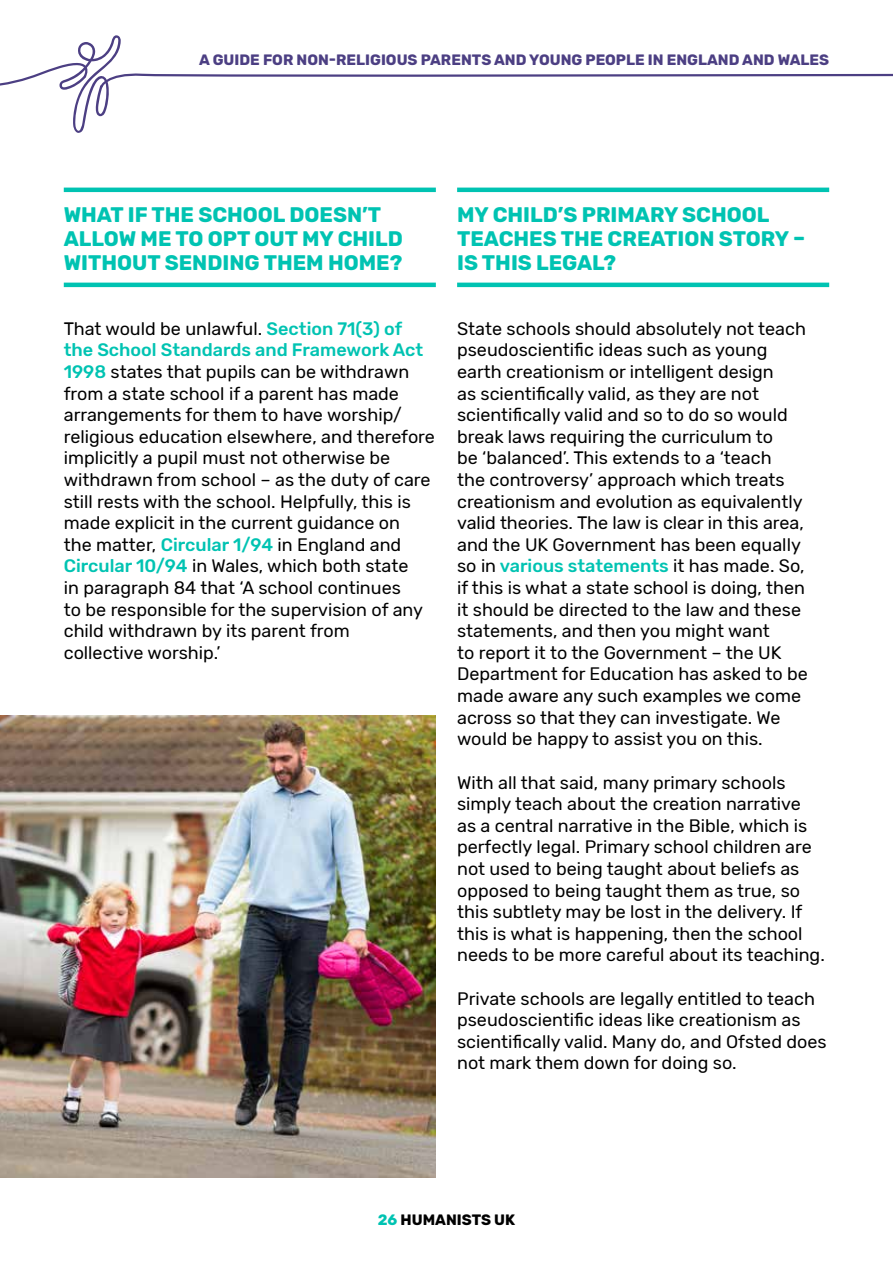
<style>
.page{position:relative;width:893px;height:1263px;background:#fff}
.page>*{position:absolute;margin:0;border:0;box-sizing:border-box;transform-origin:0 0}
.t1{font:700 21px/24px "Rubik";color:#00c3b2}
.t2{font:18px/21.6px "Rubik";color:#000}
.t3{font:700 15px "Rubik";color:#4c3f83}
.t4{font:700 15px "Rubik";color:#000}
.s1{font-weight:500;color:#00c3b2}
.s2{color:#00c3b2}
</style>
<div class="page">
<svg style="left:0;top:35px;width:893px;height:98px"></svg>
<hr style="left:457px;top:188px;width:372px;height:4px;background:#00c3b2">
<hr style="left:457px;top:283px;width:372px;height:4px;background:#00c3b2">
<hr style="left:64px;top:188px;width:372px;height:4px;background:#00c3b2">
<hr style="left:64px;top:283px;width:372px;height:4px;background:#00c3b2">
<img style="left:0;top:715px;width:436px;height:462px">
<p class="t3" style="left:199px;top:51px;width:631px">A GUIDE FOR NON-RELIGIOUS PARENTS AND YOUNG PEOPLE IN ENGLAND AND WALES</p>
<p class="t1" style="left:64px;top:203px;width:341px">WHAT IF THE SCHOOL DOESN’T<br>ALLOW ME TO OPT OUT MY CHILD<br>WITHOUT SENDING THEM HOME?</p>
<p class="t2" style="left:64px;top:318px;width:373px">That would be unlawful. <span class="s1">Section 71(3) of the School Standards and Framework Act 1998</span> states that pupils can be withdrawn from a state school if a parent has made arrangements for them to have worship/ religious education elsewhere, and therefore implicitly a pupil must not otherwise be withdrawn from school – as the duty of care still rests with the school. Helpfully, this is made explicit in the current guidance on<br>the matter, <span class="s1">Circular 1/94</span> in England and <span class="s1">Circular 10/94</span> in Wales, which both state<br>in paragraph 84 that ‘A school continues<br>to be responsible for the supervision of any child withdrawn by its parent from<br>collective worship.’</p>
<p class="t1" style="left:457px;top:203px;width:350px">MY CHILD’S PRIMARY SCHOOL<br>TEACHES THE CREATION STORY –<br>IS THIS LEGAL?</p>
<p class="t2" style="left:457px;top:318px;width:352px">State schools should absolutely not teach pseudoscientific ideas such as young earth creationism or intelligent design<br>as scientifically valid, as they are not scientifically valid and so to do so would break laws requiring the curriculum to<br>be ‘balanced’. This extends to a ‘teach<br>the controversy’ approach which treats creationism and evolution as equivalently valid theories. The law is clear in this area, and the UK Government has been equally so in <span class="s1">various statements</span> it has made. So, if this is what a state school is doing, then it should be directed to the law and these statements, and then you might want<br>to report it to the Government – the UK Department for Education has asked to be made aware any such examples we come across so that they can investigate. We would be happy to assist you on this.</p>
<p class="t2" style="left:457px;top:772px;width:369px">With all that said, many primary schools simply teach about the creation narrative<br>as a central narrative in the Bible, which is perfectly legal. Primary school children are not used to being taught about beliefs as opposed to being taught them as true, so this subtlety may be lost in the delivery. If this is what is happening, then the school needs to be more careful about its teaching.</p>
<p class="t2" style="left:457px;top:988px;width:371px">Private schools are legally entitled to teach pseudoscientific ideas like creationism as scientifically valid. Many do, and Ofsted does not mark them down for doing so.</p>
<p class="t4" style="left:378px;top:1211px;width:139px"><span class="s2">26</span> HUMANISTS UK</p>
</div>
